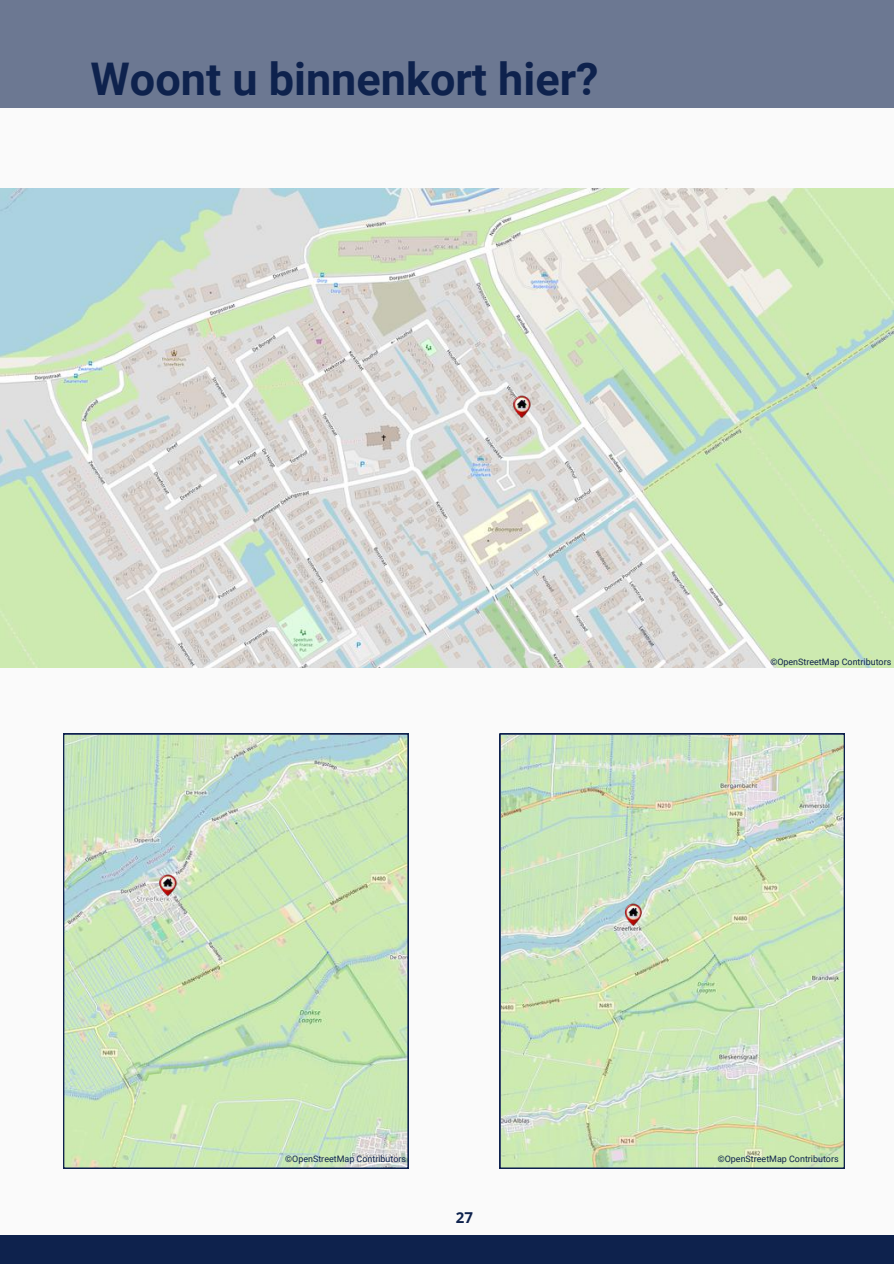
<style>
.page{position:relative;width:894px;height:1264px;background:#fff}
.page>*{position:absolute;margin:0;border:0;box-sizing:border-box;transform-origin:0 0}
.t1{font:700 45px "Roboto";color:#0e224d}
.t2{font:700 15px "Open Sans";color:#0e224d}
.t3{font:9px "Roboto";color:#0e224d}
</style>
<div class="page">
<div style="left:0;top:0;width:893px;height:1263px;background:#fafafa"></div>
<div style="left:0;top:1235px;width:893px;height:28px;background:#0e224d"></div>
<div style="left:0;top:0;width:893px;height:108px;background:#6c7892"></div>
<img style="left:0;top:188px;width:893px;height:479px">
<svg style="left:499px;top:733px;width:345px;height:435px;background:#c8e1b8"></svg>
<svg style="left:63px;top:733px;width:345px;height:435px;background:#c6e1b8"></svg>
<img style="left:505px;top:391px;width:32px;height:32px">
<img style="left:152px;top:870px;width:31px;height:31px">
<img style="left:617px;top:899px;width:31px;height:32px">
<h1 class="t1" style="left:90px;top:53px;width:509px">Woont u binnenkort hier?</h1>
<p class="t3" style="left:770px;top:657px;width:122px">©OpenStreetMap Contributors</p>
<p class="t3" style="left:285px;top:1153px;width:122px">©OpenStreetMap Contributors</p>
<p class="t3" style="left:717px;top:1153px;width:122px">©OpenStreetMap Contributors</p>
<h2 class="t2" style="left:456px;top:1206px;width:19px">27</h2>
</div>
